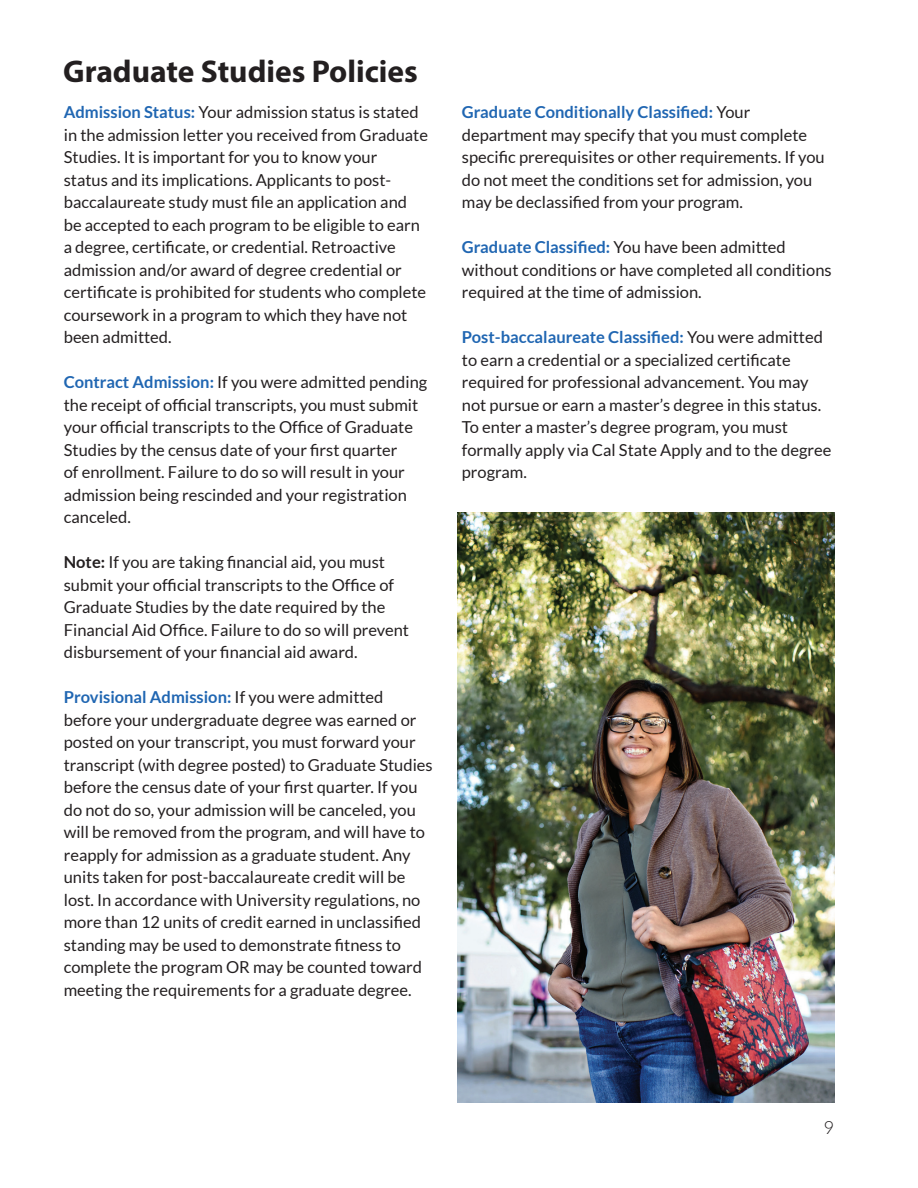
<style>
.page{position:relative;width:918px;height:1188px;background:#fff}
.page>*{position:absolute;margin:0;border:0;box-sizing:border-box;transform-origin:0 0}
.t1{font:700 31.5px "Myriad Pro";color:#231f20}
.t2{font:300 18px "Lato";color:#231f20}
.t3{font:16.5px/22.5px "Lato";color:#231f20}
.s1{font-weight:700;color:#2066b2}
.s2{font-weight:700}
</style>
<div class="page">
<img style="left:457px;top:513px;width:377px;height:589px">
<h1 class="t1" style="left:63px;top:51px;width:356px">Graduate Studies Policies</h1>
<p class="t3" style="left:64px;top:101px;width:366px"><span class="s1">Admission Status:</span> Your admission status is stated in the admission letter you received from Graduate Studies. It is important for you to know your<br>status and its implications. Applicants to post&shy;baccalaureate study must file an application and be accepted to each program to be eligible to earn a degree, certificate, or credential. Retroactive admission and/or award of degree credential or certificate is prohibited for students who complete coursework in a program to which they have not been admitted.</p>
<p class="t3" style="left:64px;top:371px;width:365px"><span class="s1">Contract Admission:</span> If you were admitted pending the receipt of official transcripts, you must submit your official transcripts to the Office of Graduate Studies by the census date of your first quarter<br>of enrollment. Failure to do so will result in your admission being rescinded and your registration canceled.</p>
<p class="t3" style="left:64px;top:551px;width:347px"><span class="s2">Note:</span> If you are taking financial aid, you must submit your official transcripts to the Office of Graduate Studies by the date required by the Financial Aid Office. Failure to do so will prevent disbursement of your financial aid award.</p>
<p class="t3" style="left:64px;top:686px;width:370px"><span class="s1">Provisional Admission:</span> If you were admitted before your undergraduate degree was earned or posted on your transcript, you must forward your transcript (with degree posted) to Graduate Studies before the census date of your first quarter. If you do not do so, your admission will be canceled, you will be removed from the program, and will have to reapply for admission as a graduate student. Any units taken for post-baccalaureate credit will be lost. In accordance with University regulations, no more than 12 units of credit earned in unclassified standing may be used to demonstrate fitness to complete the program OR may be counted toward meeting the requirements for a graduate degree.</p>
<p class="t3" style="left:462px;top:101px;width:364px"><span class="s1">Graduate Conditionally Classified:</span> Your department may specify that you must complete specific prerequisites or other requirements. If you do not meet the conditions set for admission, you may be declassified from your program.</p>
<p class="t3" style="left:462px;top:236px;width:371px"><span class="s1">Graduate Classified:</span> You have been admitted without conditions or have completed all conditions required at the time of admission.</p>
<p class="t3" style="left:462px;top:326px;width:371px"><span class="s1">Post-baccalaureate Classified:</span> You were admitted to earn a credential or a specialized certificate required for professional advancement. You may not pursue or earn a master’s degree in this status.<br>To enter a master’s degree program, you must formally apply via Cal State Apply and to the degree program.</p>
<p class="t2" style="left:824px;top:1118px;width:12px">9</p>
</div>
